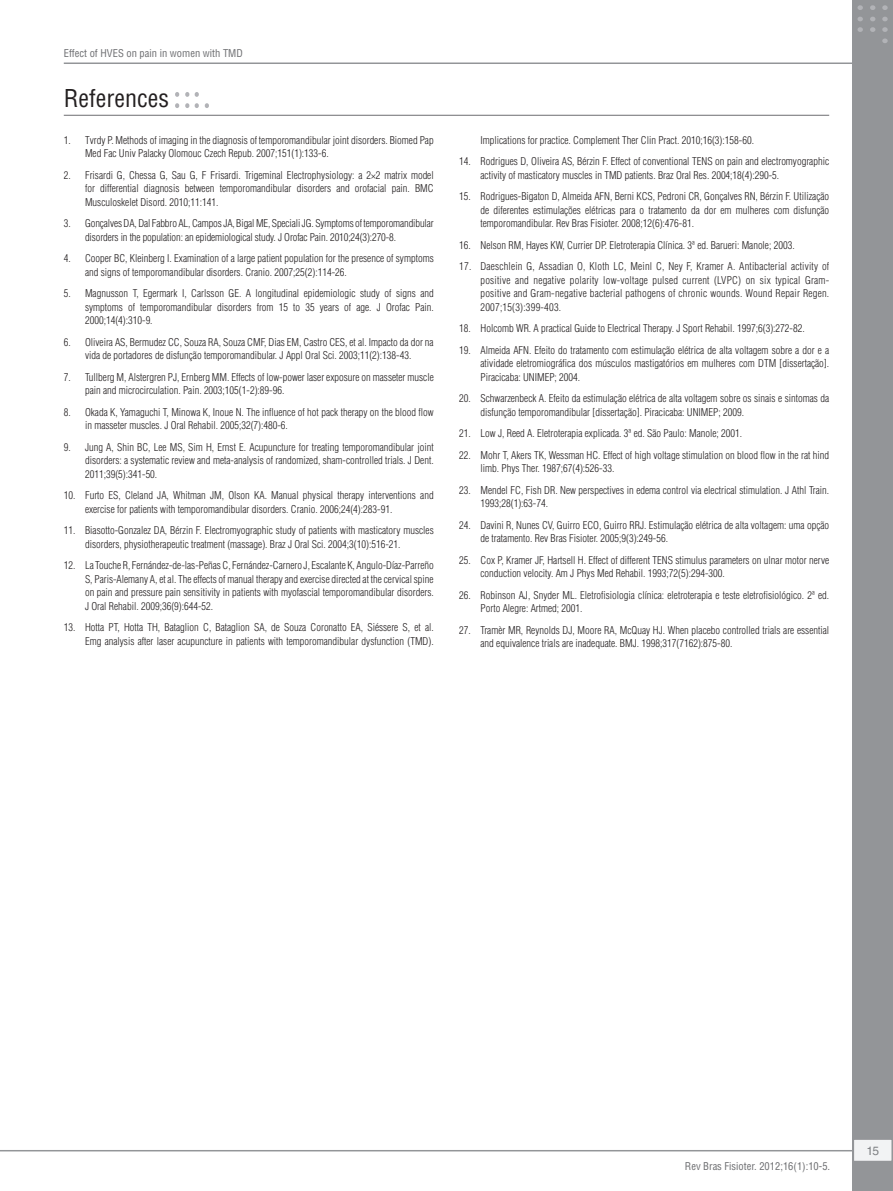
<style>
.page{position:relative;width:893px;height:1191px;background:#fff}
.page>*{position:absolute;margin:0;border:0;box-sizing:border-box;transform-origin:0 0}
.z05_3_referencias-ti{font:condensed 24px "Helvetica LT Std";color:#231f20}
.t1{font:12px "Helvetica LT Std";color:#808285}
.z05_4_referencias{font:300 condensed 10.5px/13.5px "Helvetica LT Std";color:#231f20}
.t2{font:condensed 10.5px "Helvetica LT Std";color:#6c6d70}
</style>
<div class="page">
<hr style="left:64px;top:115px;width:765px;height:1px;background:#6c6d70">
<svg style="left:205px;top:103px;width:4px;height:5px"></svg>
<svg style="left:195px;top:103px;width:4px;height:5px"></svg>
<svg style="left:185px;top:103px;width:4px;height:5px"></svg>
<svg style="left:175px;top:103px;width:4px;height:5px"></svg>
<svg style="left:195px;top:92px;width:4px;height:5px"></svg>
<svg style="left:185px;top:92px;width:4px;height:5px"></svg>
<svg style="left:175px;top:92px;width:4px;height:5px"></svg>
<hr style="left:0;top:1150px;width:879px;height:1px;background:#939598">
<hr style="left:64px;top:62px;width:810px;height:2px;background:#939598">
<div style="left:853px;top:0;width:40px;height:1191px;background:#939598"></div>
<div style="left:853px;top:1139px;width:39px;height:22px;background:#f2f3f4"></div>
<div style="left:853px;top:1138px;width:40px;height:24px;border:2px solid #939598"></div>
<svg style="left:857px;top:27px;width:6px;height:5px"></svg>
<svg style="left:857px;top:17px;width:6px;height:4px"></svg>
<svg style="left:857px;top:5px;width:6px;height:5px"></svg>
<svg style="left:870px;top:27px;width:5px;height:5px"></svg>
<svg style="left:870px;top:17px;width:5px;height:4px"></svg>
<svg style="left:870px;top:5px;width:5px;height:5px"></svg>
<svg style="left:882px;top:27px;width:6px;height:5px"></svg>
<svg style="left:882px;top:38px;width:6px;height:5px"></svg>
<svg style="left:882px;top:17px;width:6px;height:4px"></svg>
<svg style="left:882px;top:5px;width:6px;height:5px"></svg>
<p class="t2" style="left:64px;top:46px;width:181px">Effect of HVES on pain in women with TMD</p>
<p class="z05_3_referencias-ti" style="left:64px;top:83px;width:107px">References</p>
<p class="z05_4_referencias" style="left:85px;top:133px;width:350px;text-indent:-21px">1. Tvrdy P. Methods of imaging in the diagnosis of temporomandibular joint disorders. Biomed Pap<br>Med Fac Univ Palacky Olomouc Czech Repub. 2007;151(1):133-6.</p>
<p class="z05_4_referencias" style="left:85px;top:168px;width:350px;text-align:justify;text-indent:-21px">2. Frisardi G, Chessa G, Sau G, F Frisardi. Trigeminal Electrophysiology: a 2×2 matrix model for differential diagnosis between temporomandibular disorders and orofacial pain. BMC Musculoskelet Disord. 2010;11:141.</p>
<p class="z05_4_referencias" style="left:85px;top:216px;width:350px;text-indent:-21px">3. Gonçalves DA, Dal Fabbro AL, Campos JA, Bigal ME, Speciali JG. Symptoms of temporomandibular disorders in the population: an epidemiological study. J Orofac Pain. 2010;24(3):270-8.</p>
<p class="z05_4_referencias" style="left:85px;top:251px;width:350px;text-indent:-21px">4. Cooper BC, Kleinberg I. Examination of a large patient population for the presence of symptoms and signs of temporomandibular disorders. Cranio. 2007;25(2):114-26.</p>
<p class="z05_4_referencias" style="left:85px;top:286px;width:350px;text-align:justify;text-indent:-21px">5. Magnusson T, Egermark I, Carlsson GE. A longitudinal epidemiologic study of signs and symptoms of temporomandibular disorders from 15 to 35 years of age. J Orofac Pain.<br>2000;14(4):310-9.</p>
<p class="z05_4_referencias" style="left:64px;top:335px;width:371px;text-align:center">6. Oliveira AS, Bermudez CC, Souza RA, Souza CMF, Dias EM, Castro CES, et al. Impacto da dor na vida de portadores de disfunção temporomandibular. J Appl Oral Sci. 2003;11(2):138-43.</p>
<p class="z05_4_referencias" style="left:85px;top:370px;width:350px;text-indent:-21px">7. Tullberg M, Alstergren PJ, Ernberg MM. Effects of low-power laser exposure on masseter muscle pain and microcirculation. Pain. 2003;105(1-2):89-96.</p>
<p class="z05_4_referencias" style="left:85px;top:405px;width:350px;text-indent:-21px">8. Okada K, Yamaguchi T, Minowa K, Inoue N. The influence of hot pack therapy on the blood flow in masseter muscles. J Oral Rehabil. 2005;32(7):480-6.</p>
<p class="z05_4_referencias" style="left:85px;top:440px;width:350px;text-align:justify;text-indent:-21px">9. Jung A, Shin BC, Lee MS, Sim H, Ernst E. Acupuncture for treating temporomandibular joint disorders: a systematic review and meta-analysis of randomized, sham-controlled trials. J Dent.<br>2011;39(5):341-50.</p>
<p class="z05_4_referencias" style="left:85px;top:488px;width:350px;text-indent:-21px">10. Furto ES, Cleland JA, Whitman JM, Olson KA. Manual physical therapy interventions and exercise for patients with temporomandibular disorders. Cranio. 2006;24(4):283-91.</p>
<p class="z05_4_referencias" style="left:85px;top:523px;width:350px;text-indent:-21px">11. Biasotto-Gonzalez DA, Bérzin F. Electromyographic study of patients with masticatory muscles disorders, physiotherapeutic treatment (massage). Braz J Oral Sci. 2004;3(10):516-21.</p>
<p class="z05_4_referencias" style="left:85px;top:558px;width:350px;text-align:justify;text-indent:-21px">12. La Touche R, Fernández-de-las-Peñas C, Fernández-Carnero J, Escalante K, Angulo-Díaz-Parreño S, Paris-Alemany A, et al. The effects of manual therapy and exercise directed at the cervical spine on pain and pressure pain sensitivity in patients with myofascial temporomandibular disorders.<br>J Oral Rehabil. 2009;36(9):644-52.</p>
<p class="z05_4_referencias" style="left:64px;top:620px;width:371px;text-align:right">13. Hotta PT, Hotta TH, Bataglion C, Bataglion SA, de Souza Coronatto EA, Siéssere S, et al.<br>Emg analysis after laser acupuncture in patients with temporomandibular dysfunction (TMD).</p>
<p class="z05_4_referencias" style="left:480px;top:133px;width:275px">Implications for practice. Complement Ther Clin Pract. 2010;16(3):158-60.</p>
<p class="z05_4_referencias" style="left:480px;top:154px;width:350px;text-indent:-21px">14. Rodrigues D, Oliveira AS, Bérzin F. Effect of conventional TENS on pain and electromyographic activity of masticatory muscles in TMD patients. Braz Oral Res. 2004;18(4):290-5.</p>
<p class="z05_4_referencias" style="left:480px;top:189px;width:350px;text-align:justify;text-indent:-21px">15. Rodrigues-Bigaton D, Almeida AFN, Berni KCS, Pedroni CR, Gonçalves RN, Bérzin F. Utilização de diferentes estimulações elétricas para o tratamento da dor em mulheres com disfunção temporomandibular. Rev Bras Fisioter. 2008;12(6):476-81.</p>
<p class="z05_4_referencias" style="left:459px;top:238px;width:337px">16. Nelson RM, Hayes KW, Currier DP. Eletroterapia Clínica. 3ª ed. Barueri: Manole; 2003.</p>
<p class="z05_4_referencias" style="left:480px;top:259px;width:350px;text-align:justify;text-indent:-21px">17. Daeschlein G, Assadian O, Kloth LC, Meinl C, Ney F, Kramer A. Antibacterial activity of positive and negative polarity low-voltage pulsed current (LVPC) on six typical Gram&shy;positive and Gram-negative bacterial pathogens of chronic wounds. Wound Repair Regen.<br>2007;15(3):399-403.</p>
<p class="z05_4_referencias" style="left:459px;top:321px;width:347px">18. Holcomb WR. A practical Guide to Electrical Therapy. J Sport Rehabil. 1997;6(3):272-82.</p>
<p class="z05_4_referencias" style="left:480px;top:343px;width:350px;text-align:justify;text-indent:-21px">19. Almeida AFN. Efeito do tratamento com estimulação elétrica de alta voltagem sobre a dor e a atividade eletromiográfica dos músculos mastigatórios em mulheres com DTM [dissertação].<br>Piracicaba: UNIMEP; 2004.</p>
<p class="z05_4_referencias" style="left:480px;top:391px;width:350px;text-indent:-21px">20. Schwarzenbeck A. Efeito da estimulação elétrica de alta voltagem sobre os sinais e sintomas da disfunção temporomandibular [dissertação]. Piracicaba: UNIMEP; 2009.</p>
<p class="z05_4_referencias" style="left:459px;top:426px;width:284px">21. Low J, Reed A. Eletroterapia explicada. 3ª ed. São Paulo: Manole; 2001.</p>
<p class="z05_4_referencias" style="left:480px;top:448px;width:350px;text-indent:-21px">22. Mohr T, Akers TK, Wessman HC. Effect of high voltage stimulation on blood flow in the rat hind limb. Phys Ther. 1987;67(4):526-33.</p>
<p class="z05_4_referencias" style="left:480px;top:483px;width:350px;text-indent:-21px">23. Mendel FC, Fish DR. New perspectives in edema control via electrical stimulation. J Athl Train.<br>1993;28(1):63-74.</p>
<p class="z05_4_referencias" style="left:480px;top:518px;width:350px;text-indent:-21px">24. Davini R, Nunes CV, Guirro ECO, Guirro RRJ. Estimulação elétrica de alta voltagem: uma opção de tratamento. Rev Bras Fisioter. 2005;9(3):249-56.</p>
<p class="z05_4_referencias" style="left:480px;top:553px;width:350px;text-indent:-21px">25. Cox P, Kramer JF, Hartsell H. Effect of different TENS stimulus parameters on ulnar motor nerve conduction velocity. Am J Phys Med Rehabil. 1993;72(5):294-300.</p>
<p class="z05_4_referencias" style="left:480px;top:588px;width:350px;text-indent:-21px">26. Robinson AJ, Snyder ML. Eletrofisiologia clínica: eletroterapia e teste eletrofisiológico. 2ª ed.<br>Porto Alegre: Artmed; 2001.</p>
<p class="z05_4_referencias" style="left:480px;top:623px;width:350px;text-indent:-21px">27. Tramèr MR, Reynolds DJ, Moore RA, McQuay HJ. When placebo controlled trials are essential and equivalence trials are inadequate. BMJ. 1998;317(7162):875-80.</p>
<p class="t2" style="left:685px;top:1160px;width:147px">Rev Bras Fisioter. 2012;16(1):10-5.</p>
<p class="t1" style="left:866px;top:1143px;width:14px">15</p>
</div>
